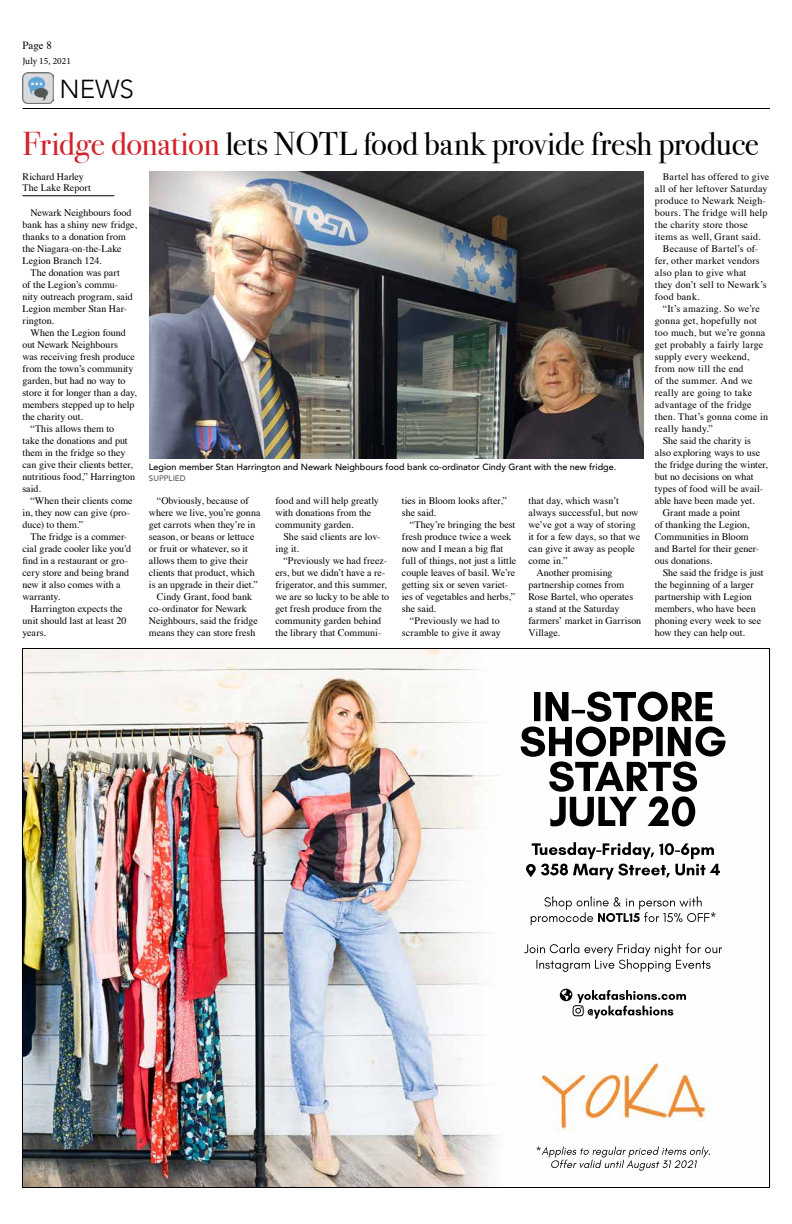
<style>
.page{position:relative;width:792px;height:1224px;background:#fff}
.page>*{position:absolute;margin:0;border:0;box-sizing:border-box;transform-origin:0 0}
.t1{font:33px "Bodoni Svty Two ITCTT";letter-spacing:-.01em;color:#000}
.t2{font:300 26px "Avenir";color:#000}
.t3{font:11px "Times";color:#000}
.t4{font:10px/12px "Times";color:#000}
.t5{font:10px "Times";letter-spacing:.02em;color:#000}
.t6{font:10px "Times";letter-spacing:.025em;color:#000}
.t7{font:10px "Times";letter-spacing:.03em;color:#000}
.t8{font:9.5px "Minion Pro";color:#000}
.t9{font:500 9px "Avenir";color:#000}
.t10{font:500 8px "Avenir";color:#58595b}
.s1{color:#d2232a}
</style>
<div class="page">
<img style="left:24px;top:650px;width:702px;height:536px">
<hr style="left:22px;top:108px;width:748px;height:1px;background:#000">
<img style="left:22px;top:72px;width:32px;height:31px">
<hr style="left:22px;top:196px;width:92px;height:1px;background:#000">
<img style="left:149px;top:171px;width:494px;height:288px">
<p class="t3" style="left:22px;top:35px;width:31px">Page 8</p>
<p class="t8" style="left:22px;top:54px;width:50px">July 15, 2021</p>
<h2 class="t2" style="left:59px;top:74px;width:76px">NEWS</h2>
<h1 class="t1" style="left:22px;top:117px;width:738px"><span class="s1">Fridge donation</span> lets NOTL food bank provide fresh produce</h1>
<p class="t4" style="left:22px;top:170px;width:70px;line-height:11px">Richard Harley<br>The Lake Report</p>
<p class="t4" style="left:30px;top:206px;width:103px">Newark Neighbours food</p>
<p class="t4" style="left:22px;top:218px;width:116px">bank has a shiny new fridge,</p>
<p class="t4" style="left:22px;top:230px;width:105px">thanks to a donation from</p>
<p class="t4" style="left:22px;top:242px;width:101px">the Niagara-on-the-Lake</p>
<p class="t4" style="left:22px;top:254px;width:81px">Legion Branch 124.</p>
<p class="t4" style="left:30px;top:266px;width:91px">The donation was part</p>
<p class="t4" style="left:22px;top:278px;width:97px">of the Legion’s commu-</p>
<p class="t4" style="left:22px;top:290px;width:112px">nity outreach program, said</p>
<p class="t4" style="left:22px;top:302px;width:106px">Legion member Stan Har-</p>
<p class="t4" style="left:22px;top:314px;width:33px">rington.</p>
<p class="t4" style="left:30px;top:326px;width:97px">When the Legion found</p>
<p class="t4" style="left:22px;top:338px;width:97px">out Newark Neighbours</p>
<p class="t4" style="left:22px;top:350px;width:114px">was receiving fresh produce</p>
<p class="t4" style="left:22px;top:362px;width:113px">from the town’s community</p>
<p class="t4" style="left:22px;top:374px;width:105px">garden, but had no way to</p>
<p class="t4" style="left:22px;top:386px;width:116px">store it for longer than a day,</p>
<p class="t4" style="left:22px;top:398px;width:114px">members stepped up to help</p>
<p class="t4" style="left:22px;top:410px;width:62px">the charity out.</p>
<p class="t4" style="left:30px;top:422px;width:85px">“This allows them to</p>
<p class="t4" style="left:22px;top:434px;width:107px">take the donations and put</p>
<p class="t4" style="left:22px;top:446px;width:104px">them in the fridge so they</p>
<p class="t4" style="left:22px;top:458px;width:112px">can give their clients better,</p>
<p class="t4" style="left:22px;top:470px;width:114px">nutritious food,” Harrington</p>
<p class="t4" style="left:22px;top:482px;width:20px">said.</p>
<p class="t4" style="left:30px;top:494px;width:104px">“When their clients come</p>
<p class="t4" style="left:22px;top:506px;width:109px">in, they now can give (pro-</p>
<p class="t4" style="left:22px;top:518px;width:62px">duce) to them.”</p>
<p class="t4" style="left:30px;top:530px;width:98px">The fridge is a commer-</p>
<p class="t4" style="left:22px;top:542px;width:110px">cial grade cooler like you’d</p>
<p class="t4" style="left:22px;top:554px;width:107px">find in a restaurant or gro-</p>
<p class="t4" style="left:22px;top:566px;width:108px">cery store and being brand</p>
<p class="t4" style="left:22px;top:578px;width:100px">new it also comes with a</p>
<p class="t4" style="left:22px;top:590px;width:39px">warranty.</p>
<p class="t4" style="left:30px;top:602px;width:94px">Harrington expects the</p>
<p class="t4" style="left:22px;top:614px;width:106px">unit should last at least 20</p>
<p class="t4" style="left:22px;top:626px;width:25px">years.</p>
<p class="t6" style="left:663px;top:167px;width:108px">Bartel has offered to give</p>
<p class="t5" style="left:655px;top:179px;width:114px">all of her leftover Saturday</p>
<p class="t4" style="left:655px;top:194px;width:113px">produce to Newark Neigh-</p>
<p class="t5" style="left:655px;top:203px;width:114px">bours. The fridge will help</p>
<p class="t5" style="left:655px;top:215px;width:95px">the charity store those</p>
<p class="t6" style="left:655px;top:227px;width:107px">items as well, Grant said.</p>
<p class="t5" style="left:663px;top:239px;width:97px">Because of Bartel’s of-</p>
<p class="t4" style="left:655px;top:254px;width:106px">fer, other market vendors</p>
<p class="t5" style="left:655px;top:263px;width:93px">also plan to give what</p>
<p class="t5" style="left:655px;top:275px;width:113px">they don’t sell to Newark’s</p>
<p class="t7" style="left:655px;top:287px;width:46px">food bank.</p>
<p class="t6" style="left:663px;top:299px;width:99px">“It’s amazing. So we’re</p>
<p class="t4" style="left:655px;top:314px;width:104px">gonna get, hopefully not</p>
<p class="t4" style="left:655px;top:326px;width:112px">too much, but we’re gonna</p>
<p class="t4" style="left:655px;top:338px;width:110px">get probably a fairly large</p>
<p class="t4" style="left:655px;top:350px;width:96px">supply every weekend,</p>
<p class="t5" style="left:655px;top:359px;width:90px">from now till the end</p>
<p class="t5" style="left:655px;top:371px;width:99px">of the summer. And we</p>
<p class="t6" style="left:655px;top:383px;width:99px">really are going to take</p>
<p class="t4" style="left:655px;top:398px;width:98px">advantage of the fridge</p>
<p class="t5" style="left:655px;top:407px;width:115px">then. That’s gonna come in</p>
<p class="t6" style="left:655px;top:419px;width:60px">really handy.”</p>
<p class="t4" style="left:663px;top:434px;width:90px">She said the charity is</p>
<p class="t4" style="left:655px;top:446px;width:107px">also exploring ways to use</p>
<p class="t4" style="left:655px;top:458px;width:114px">the fridge during the winter,</p>
<p class="t4" style="left:655px;top:470px;width:100px">but no decisions on what</p>
<p class="t4" style="left:655px;top:482px;width:110px">types of food will be avail-</p>
<p class="t4" style="left:655px;top:494px;width:101px">able have been made yet.</p>
<p class="t4" style="left:663px;top:506px;width:79px">Grant made a point</p>
<p class="t4" style="left:655px;top:518px;width:96px">of thanking the Legion,</p>
<p class="t4" style="left:655px;top:530px;width:95px">Communities in Bloom</p>
<p class="t4" style="left:655px;top:542px;width:106px">and Bartel for their gener-</p>
<p class="t4" style="left:655px;top:554px;width:59px">ous donations.</p>
<p class="t4" style="left:663px;top:566px;width:102px">She said the fridge is just</p>
<p class="t4" style="left:655px;top:578px;width:100px">the beginning of a larger</p>
<p class="t4" style="left:655px;top:590px;width:98px">partnership with Legion</p>
<p class="t4" style="left:655px;top:602px;width:102px">members, who have been</p>
<p class="t4" style="left:655px;top:614px;width:108px">phoning every week to see</p>
<p class="t4" style="left:655px;top:626px;width:91px">how they can help out.</p>
<p class="t9" style="left:149px;top:459px;width:469px">Legion member Stan Harrington and Newark Neighbours food bank co-ordinator Cindy Grant with the new fridge.</p>
<p class="t10" style="left:149px;top:472px;width:38px">SUPPLIED</p>
<p class="t4" style="left:157px;top:494px;width:93px">“Obviously, because of</p>
<p class="t4" style="left:149px;top:506px;width:113px">where we live, you’re gonna</p>
<p class="t4" style="left:149px;top:518px;width:108px">get carrots when they’re in</p>
<p class="t4" style="left:149px;top:530px;width:107px">season, or beans or lettuce</p>
<p class="t4" style="left:149px;top:542px;width:100px">or fruit or whatever, so it</p>
<p class="t4" style="left:149px;top:554px;width:101px">allows them to give their</p>
<p class="t4" style="left:149px;top:566px;width:107px">clients that product, which</p>
<p class="t4" style="left:149px;top:578px;width:110px">is an upgrade in their diet.”</p>
<p class="t4" style="left:157px;top:590px;width:97px">Cindy Grant, food bank</p>
<p class="t4" style="left:149px;top:602px;width:99px">co-ordinator for Newark</p>
<p class="t4" style="left:149px;top:614px;width:110px">Neighbours, said the fridge</p>
<p class="t4" style="left:149px;top:626px;width:108px">means they can store fresh</p>
<p class="t4" style="left:275px;top:494px;width:105px">food and will help greatly with donations from the community garden.</p>
<p class="t4" style="left:275px;top:530px;width:107px;text-indent:8px">She said clients are lov&shy;ing it.</p>
<p class="t4" style="left:275px;top:554px;width:115px;text-indent:8px">“Previously we had freez&shy;ers, but we didn’t have a re&shy;frigerator, and this summer, we are so lucky to be able to get fresh produce from the community garden behind the library that Communi-</p>
<p class="t4" style="left:402px;top:494px;width:106px">ties in Bloom looks after,” she said.</p>
<p class="t4" style="left:410px;top:518px;width:107px">“They’re bringing the best</p>
<p class="t4" style="left:402px;top:530px;width:111px">fresh produce twice a week</p>
<p class="t4" style="left:402px;top:542px;width:103px">now and I mean a big flat</p>
<p class="t4" style="left:402px;top:554px;width:116px">full of things, not just a little</p>
<p class="t4" style="left:402px;top:566px;width:115px">couple leaves of basil. We’re</p>
<p class="t4" style="left:402px;top:578px;width:108px">getting six or seven variet-</p>
<p class="t4" style="left:402px;top:590px;width:115px">ies of vegetables and herbs,”</p>
<p class="t4" style="left:402px;top:602px;width:36px">she said.</p>
<p class="t4" style="left:410px;top:614px;width:91px">“Previously we had to</p>
<p class="t4" style="left:402px;top:626px;width:100px">scramble to give it away</p>
<p class="t4" style="left:528px;top:494px;width:92px">that day, which wasn’t</p>
<p class="t4" style="left:528px;top:506px;width:112px">always successful, but now</p>
<p class="t4" style="left:528px;top:518px;width:109px">we’ve got a way of storing</p>
<p class="t4" style="left:528px;top:530px;width:113px">it for a few days, so that we</p>
<p class="t4" style="left:528px;top:542px;width:108px">can give it away as people</p>
<p class="t4" style="left:528px;top:554px;width:41px">come in.”</p>
<p class="t4" style="left:536px;top:566px;width:78px">Another promising</p>
<p class="t4" style="left:528px;top:578px;width:97px">partnership comes from</p>
<p class="t4" style="left:528px;top:590px;width:106px">Rose Bartel, who operates</p>
<p class="t4" style="left:528px;top:602px;width:92px">a stand at the Saturday</p>
<p class="t4" style="left:528px;top:614px;width:114px">farmers’ market in Garrison</p>
<p class="t4" style="left:528px;top:626px;width:33px">Village.</p>
</div>
